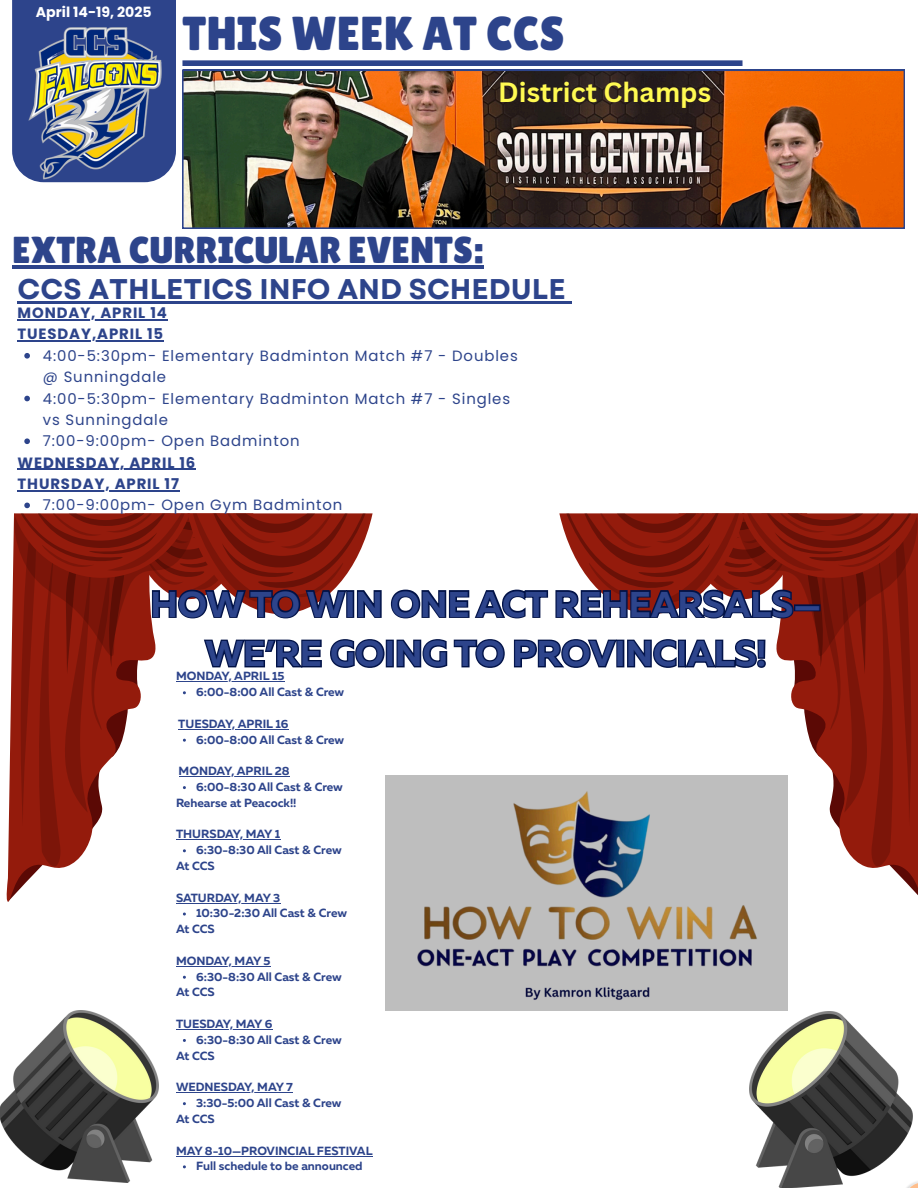
<style>
.page{position:relative;width:918px;height:1188px;background:#fff}
.page>*{position:absolute;margin:0;border:0;box-sizing:border-box;transform-origin:0 0}
.t1{font:47.55px "Lilita One";color:#2d448b}
.t2{font:37.5px "Lilita One";color:#2d448b}
.t3{font:700 35.85px/49.5px "Muller";color:#2d448b;text-align:center}
.t4{font:700 28.5px "Garet";color:#2d448b}
.t5{font:700 27.15px "Canva Sans";color:#fffa52}
.t6{font:14.85px/21.3px "Poppins";letter-spacing:.06em;color:#2d448b}
.t7{font:700 14.85px "Poppins";letter-spacing:.06em;color:#2d448b}
.t8{font:700 14.1px "Poppins";color:#fff}
.t9{font:700 11.85px/15.8px "Muller";color:#2d448b}
.t10{font:700 11.85px "Muller";letter-spacing:-.02em;color:#2d448b}
.s1{font-weight:700}
</style>
<div class="page">
<div style="left:12px;top:0;width:164px;height:176px;background:#2d448b"></div>
<div style="left:182px;top:60px;width:561px;height:6px;background:#2d448b"></div>
<img style="left:25px;top:26px;width:138px;height:156px">
<img style="left:182px;top:70px;width:723px;height:159px">
<svg style="left:913px;top:1182px;width:5px;height:6px"></svg>
<svg style="left:6px;top:637px;width:59px;height:265px"></svg>
<svg style="left:867px;top:867px;width:51px;height:28px"></svg>
<img style="left:749px;top:1011px;width:164px;height:177px">
<img style="left:0;top:1010px;width:158px;height:172px">
<img style="left:385px;top:867px;width:403px;height:144px">
<hr style="left:18px;top:319px;width:150px;height:1px;background:#2d448b">
<hr style="left:18px;top:341px;width:146px;height:1px;background:#2d448b">
<svg style="left:24px;top:353px;width:6px;height:6px"></svg>
<svg style="left:24px;top:396px;width:6px;height:5px"></svg>
<svg style="left:24px;top:438px;width:6px;height:6px"></svg>
<hr style="left:18px;top:469px;width:178px;height:1px;background:#2d448b">
<hr style="left:18px;top:490px;width:162px;height:1px;background:#2d448b">
<hr style="left:18px;top:301px;width:548px;height:3px;background:#2d448b">
<svg style="left:566px;top:301px;width:6px;height:3px"></svg>
<hr style="left:12px;top:265px;width:471px;height:4px;background:#2d448b">
<hr style="left:176px;top:903px;width:104px;height:1px;background:#2d448b">
<hr style="left:176px;top:966px;width:95px;height:1px;background:#2d448b">
<hr style="left:176px;top:1029px;width:96px;height:1px;background:#2d448b">
<hr style="left:176px;top:1092px;width:117px;height:1px;background:#2d448b">
<hr style="left:176px;top:1156px;width:197px;height:1px;background:#2d448b">
<svg style="left:12px;top:503px;width:906px;height:364px"></svg>
<p class="t8" style="left:36px;top:2px;width:117px">April 14-19, 2025</p>
<p class="t1" style="left:182px;top:6px;width:384px">THIS WEEK AT CCS</p>
<p class="t5" style="left:498px;top:73px;width:214px">District Champs</p>
<p class="t2" style="left:12px;top:228px;width:473px">EXTRA CURRICULAR EVENTS:</p>
<h6 class="t4" style="left:18px;top:269px;width:550px">CCS ATHLETICS INFO AND SCHEDULE</h6>
<p class="t7" style="left:18px;top:302px;width:151px">MONDAY, APRIL 14</p>
<h1 class="t6" style="left:43px;top:324px;width:476px;text-indent:-25px"><span class="s1">TUESDAY,APRIL 15<br></span>4:00-5:30pm- Elementary Badminton Match #7 - Doubles</h1>
<p class="t6" style="left:43px;top:366px;width:469px">@ Sunningdale<br>4:00-5:30pm- Elementary Badminton Match #7 - Singles</p>
<p class="t6" style="left:43px;top:409px;width:258px">vs Sunningdale<br>7:00-9:00pm- Open Badminton</p>
<h3 class="t7" style="left:18px;top:452px;width:179px">WEDNESDAY, APRIL 16</h3>
<h4 class="t6" style="left:43px;top:473px;width:301px;text-indent:-25px"><span class="s1">THURSDAY, APRIL 17<br></span>7:00-9:00pm- Open Gym Badminton</h4>
<p class="t3" style="left:151px;top:582px;width:672px">HOW TO WIN ONE ACT REHEARSALS—<br>WE’RE GOING TO PROVINCIALS!</p>
<p class="t9" style="left:176px;top:669px;width:110px">MONDAY, APRIL 15</p>
<h6 class="t9" style="left:196px;top:685px;width:150px">6:00-8:00 All Cast &amp; Crew</h6>
<p class="t9" style="left:196px;top:717px;width:150px;text-indent:-18px">TUESDAY, APRIL 16<br>6:00-8:00 All Cast &amp; Crew</p>
<h2 class="t9" style="left:196px;top:764px;width:148px;text-indent:-18px">MONDAY, APRIL 28<br>6:00-8:30 All Cast &amp; Crew</h2>
<p class="t9" style="left:176px;top:796px;width:122px">Rehearse at Peacock!!</p>
<p class="t9" style="left:176px;top:827px;width:106px">THURSDAY, MAY 1</p>
<p class="t9" style="left:196px;top:843px;width:147px">6:30-8:30 All Cast &amp; Crew</p>
<p class="t9" style="left:176px;top:859px;width:40px">At CCS</p>
<p class="t10" style="left:176px;top:893px;width:106px">SATURDAY, MAY 3</p>
<p class="t9" style="left:196px;top:906px;width:152px">10:30-2:30 All Cast &amp; Crew</p>
<p class="t9" style="left:176px;top:922px;width:40px">At CCS</p>
<p class="t9" style="left:176px;top:954px;width:96px">MONDAY, MAY 5</p>
<p class="t9" style="left:196px;top:970px;width:147px">6:30-8:30 All Cast &amp; Crew</p>
<p class="t9" style="left:176px;top:985px;width:40px">At CCS</p>
<p class="t9" style="left:176px;top:1017px;width:98px">TUESDAY, MAY 6</p>
<p class="t9" style="left:196px;top:1033px;width:147px">6:30-8:30 All Cast &amp; Crew</p>
<p class="t9" style="left:176px;top:1049px;width:40px">At CCS</p>
<p class="t9" style="left:176px;top:1080px;width:118px">WEDNESDAY, MAY 7</p>
<p class="t9" style="left:196px;top:1096px;width:147px">3:30-5:00 All Cast &amp; Crew</p>
<p class="t9" style="left:176px;top:1112px;width:40px">At CCS</p>
<p class="t9" style="left:176px;top:1143px;width:198px">MAY 8-10—PROVINCIAL FESTIVAL</p>
<p class="t9" style="left:196px;top:1159px;width:168px">Full schedule to be announced</p>
</div>
